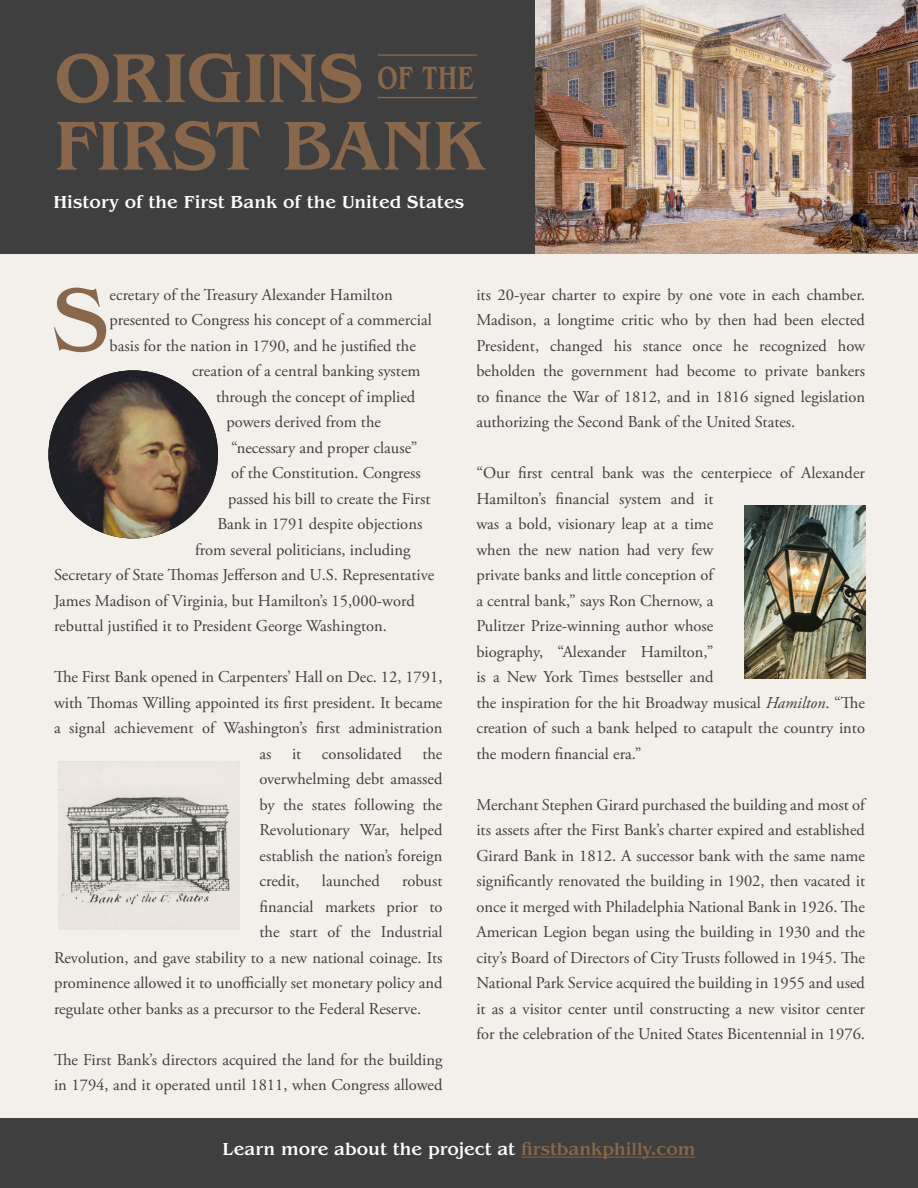
<style>
.page{position:relative;width:918px;height:1188px;background:#fff}
.page>*{position:absolute;margin:0;border:0;box-sizing:border-box;transform-origin:0 0}
.t1{font:94.05px "Benguiat Pro ITC";color:#88674a}
.t2{font:500 71.55px/67.5px "Benguiat Pro ITC";letter-spacing:-.015em;color:#88674a}
.t3{font:500 18px "Benguiat Pro ITC";color:#fff}
.t4{font:16.5px/25.5px "Adobe Garamond Pro";color:#403f3f}
.s1{font-style:italic}
.s2{color:#88674a}
</style>
<div class="page">
<div style="left:0;top:254px;width:918px;height:929px;background:#f3efea"></div>
<div style="left:0;top:1119px;width:918px;height:69px;background:#403f3f"></div>
<div style="left:0;top:0;width:918px;height:254px;background:#403f3f"></div>
<img style="left:536px;top:0;width:382px;height:254px">
<hr style="left:521px;top:1157px;width:174px;height:1px;background:#88674a">
<hr style="left:378px;top:54px;width:99px;height:2px;background:#88674a">
<hr style="left:378px;top:97px;width:99px;height:1px;background:#88674a">
<img style="left:58px;top:762px;width:181px;height:168px">
<img style="left:48px;top:370px;width:170px;height:168px">
<img style="left:745px;top:506px;width:121px;height:172px">
<p class="t2" style="left:54px;top:45px;width:432px">ORIGINS <sup>OF</sup> <sup>THE<br></sup>FIRST BANK</p>
<p class="t3" style="left:53px;top:192px;width:412px">History of the First Bank of the United States</p>
<p class="t1" style="left:51px;top:268px;width:60px">S</p>
<p class="t4" style="left:110px;top:283px;width:285px">ecretary of the Treasury Alexander Hamilton</p>
<p class="t4" style="left:110px;top:308px;width:324px">presented to Congress his concept of a commercial</p>
<p class="t4" style="left:110px;top:334px;width:308px">basis for the nation in 1790, and he justified the</p>
<p class="t4" style="left:192px;top:359px;width:230px">creation of a central banking system</p>
<p class="t4" style="left:216px;top:385px;width:201px">through the concept of implied</p>
<p class="t4" style="left:226px;top:410px;width:156px">powers derived from the</p>
<p class="t4" style="left:231px;top:436px;width:188px">“necessary and proper clause”</p>
<p class="t4" style="left:231px;top:461px;width:191px">of the Constitution. Congress</p>
<p class="t4" style="left:228px;top:487px;width:204px">passed his bill to create the First</p>
<p class="t4" style="left:218px;top:512px;width:206px">Bank in 1791 despite objections</p>
<p class="t4" style="left:195px;top:538px;width:217px">from several politicians, including</p>
<p class="t4" style="left:54px;top:563px;width:382px">Secretary of State Thomas Jefferson and U.S. Representative</p>
<p class="t4" style="left:54px;top:589px;width:362px">James Madison of Virginia, but Hamilton’s 15,000-word</p>
<p class="t4" style="left:54px;top:614px;width:334px">rebuttal justified it to President George Washington.</p>
<p class="t4" style="left:54px;top:665px;width:390px">The First Bank opened in Carpenters’ Hall on Dec. 12, 1791,</p>
<p class="t4" style="left:54px;top:691px;width:390px">with Thomas Willing appointed its first president. It became</p>
<p class="t4" style="left:54px;top:716px;width:390px">a signal achievement of Washington’s first administration</p>
<p class="t4" style="left:260px;top:742px;width:184px">as it consolidated the</p>
<p class="t4" style="left:260px;top:767px;width:184px">overwhelming debt amassed</p>
<p class="t4" style="left:260px;top:793px;width:184px">by the states following the</p>
<p class="t4" style="left:260px;top:818px;width:184px">Revolutionary War, helped</p>
<p class="t4" style="left:260px;top:844px;width:184px">establish the nation’s foreign</p>
<p class="t4" style="left:260px;top:869px;width:42px">credit,</p>
<p class="t4" style="left:322px;top:869px;width:59px">launched</p>
<p class="t4" style="left:402px;top:869px;width:42px">robust</p>
<p class="t4" style="left:260px;top:895px;width:184px">financial markets prior to</p>
<p class="t4" style="left:260px;top:920px;width:184px">the start of the Industrial</p>
<p class="t4" style="left:54px;top:946px;width:390px">Revolution, and gave stability to a new national coinage. Its</p>
<p class="t4" style="left:54px;top:971px;width:390px">prominence allowed it to unofficially set monetary policy and</p>
<p class="t4" style="left:54px;top:997px;width:369px">regulate other banks as a precursor to the Federal Reserve.</p>
<p class="t4" style="left:54px;top:1048px;width:390px">The First Bank’s directors acquired the land for the building in 1794, and it operated until 1811, when Congress allowed</p>
<p class="t4" style="left:476px;top:283px;width:390px;text-align:justify">its 20-year charter to expire by one vote in each chamber.<br>Madison, a longtime critic who by then had been elected President, changed his stance once he recognized how beholden the government had become to private bankers to finance the War of 1812, and in 1816 signed legislation authorizing the Second Bank of the United States.</p>
<p class="t4" style="left:476px;top:461px;width:390px">“Our first central bank was the centerpiece of Alexander Hamilton’s financial system and it<br>was a bold, visionary leap at a time<br>when the new nation had very few<br>private banks and little conception of<br>a central bank,” says Ron Chernow, a<br>Pulitzer Prize-winning author whose<br>biography, “Alexander Hamilton,”<br>is a New York Times bestseller and<br>the inspiration for the hit Broadway musical <span class="s1">Hamilton</span>. “The creation of such a bank helped to catapult the country into the modern financial era.”</p>
<p class="t4" style="left:476px;top:793px;width:390px;text-align:justify">Merchant Stephen Girard purchased the building and most of its assets after the First Bank’s charter expired and established Girard Bank in 1812. A successor bank with the same name significantly renovated the building in 1902, then vacated it once it merged with Philadelphia National Bank in 1926. The American Legion began using the building in 1930 and the city’s Board of Directors of City Trusts followed in 1945. The National Park Service acquired the building in 1955 and used it as a visitor center until constructing a new visitor center for the celebration of the United States Bicentennial in 1976.</p>
<p class="t3" style="left:223px;top:1139px;width:474px">Learn more about the project at <span class="s2">firstbankphilly.com</span></p>
</div>
